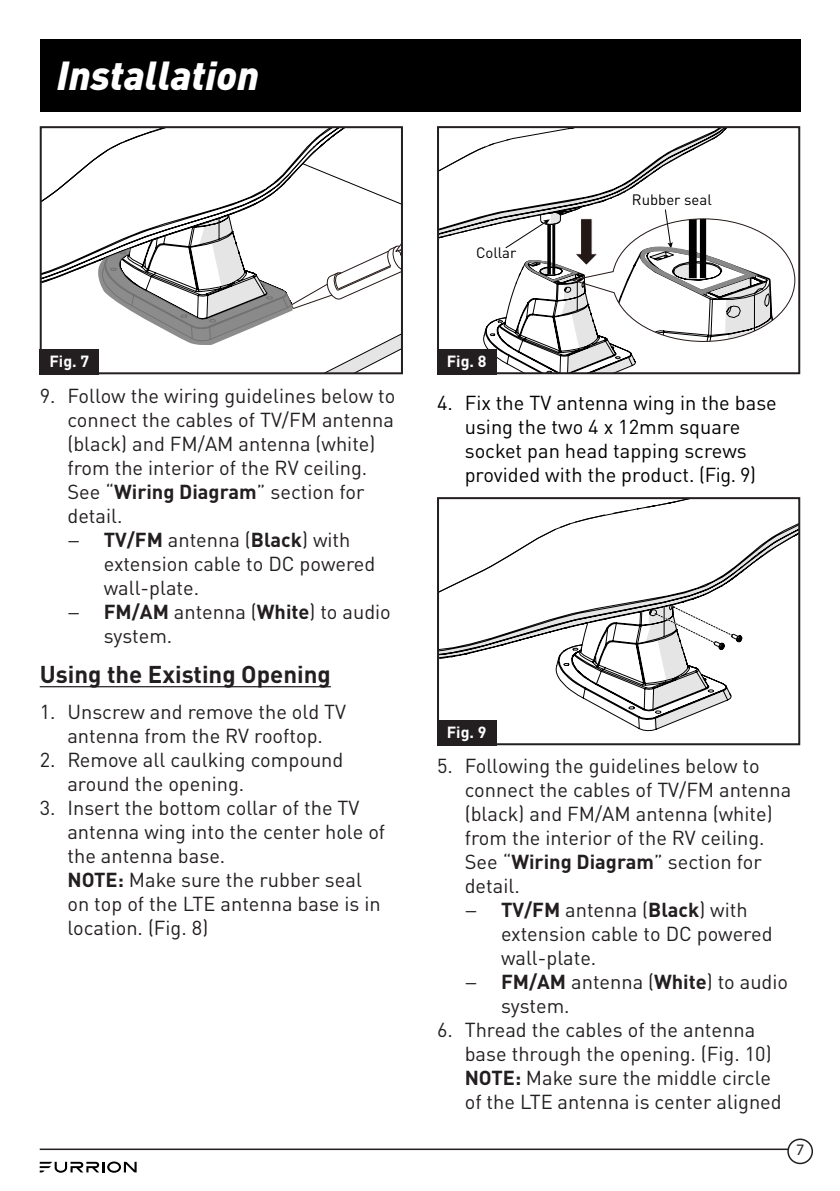
<style>
.page{position:relative;width:840px;height:1191px;background:#fff}
.page>*{position:absolute;margin:0;border:0;box-sizing:border-box;transform-origin:0 0}
.Body_-_Heading_notoc{font:italic 900 40px "DIN";color:#fff}
.Body_-_Subtitle{font:700 24px "DIN Pro";color:#231f20}
.t1{font:20px/24px "DIN Pro";color:#231f20}
.t2{font:20px/24px "DIN Pro";color:#000;text-align:center}
.Body-normal{font:700 16px "DIN";color:#fff}
.t3{font:16px "Myriad Pro";color:#231f20}
.t4{font:15px "DIN Pro";color:#000}
.s1{font-weight:700}
.s2{font-family:"Myriad Pro"}
</style>
<div class="page">
<hr style="left:40px;top:1148px;width:759px;height:2px;background:#231f20">
<svg style="left:40px;top:1161px;width:96px;height:11px"></svg>
<div style="left:787px;top:1139px;width:24px;height:24px;background:#fff;border-radius:50%"></div>
<div style="left:786px;top:1138px;width:26px;height:26px;border:2px solid #231f20;border-radius:50%"></div>
<div style="left:40px;top:40px;width:759px;height:72px;background:#000"></div>
<hr style="left:40px;top:686px;width:291px;height:1px;background:#231f20">
<svg style="left:41px;top:39px;width:361px;height:332px"></svg>
<div style="left:40px;top:126px;width:363px;height:248px;border:2px solid #231f20"></div>
<div style="left:40px;top:349px;width:59px;height:25px;background:#231f20"></div>
<svg style="left:440px;top:129px;width:355px;height:242px"></svg>
<div style="left:437px;top:126px;width:362px;height:248px;border:2px solid #231f20"></div>
<div style="left:437px;top:349px;width:59px;height:25px;background:#231f20"></div>
<svg style="left:556px;top:367px;width:177px;height:379px"></svg>
<svg style="left:440px;top:500px;width:356px;height:159px"></svg>
<svg style="left:555px;top:556px;width:187px;height:174px"></svg>
<div style="left:437px;top:497px;width:362px;height:248px;border:2px solid #231f20"></div>
<div style="left:437px;top:719px;width:59px;height:26px;background:#231f20"></div>
<p class="Body_-_Heading_notoc" style="left:57px;top:49px;width:204px">Installation</p>
<p class="Body-normal" style="left:49px;top:351px;width:41px">Fig. 7</p>
<p class="t1" style="left:67px;top:383px;width:329px;text-indent:-28px">9. Follow the wiring guidelines below to connect the cables of TV/FM antenna (black) and FM/AM antenna (white) from the interior of the RV ceiling.<br>See “<span class="s1">Wiring Diagram</span>” section for detail.</p>
<p class="t1" style="left:104px;top:527px;width:273px;text-indent:-36px"><span class="s2">−</span> <span class="s1">TV/FM</span> antenna (<span class="s1">Black</span>) with extension cable to DC powered wall-plate.</p>
<p class="t1" style="left:104px;top:599px;width:288px;text-indent:-36px"><span class="s2">−</span> <span class="s1">FM/AM</span> antenna (<span class="s1">White</span>) to audio system.</p>
<p class="Body_-_Subtitle" style="left:40px;top:658px;width:292px">Using the Existing Opening</p>
<p class="t1" style="left:40px;top:698px;width:308px;text-align:center">1. Unscrew and remove the old TV antenna from the RV rooftop.</p>
<p class="t1" style="left:67px;top:746px;width:277px;text-indent:-28px">2. Remove all caulking compound around the opening.</p>
<p class="t1" style="left:67px;top:794px;width:319px;text-indent:-28px">3. Insert the bottom collar of the TV antenna wing into the center hole of the antenna base.<br><span class="s1">NOTE:</span> Make sure the rubber seal on top of the LTE antenna base is in location. (Fig. 8)</p>
<p class="t4" style="left:476px;top:242px;width:42px">Collar</p>
<p class="t4" style="left:631px;top:190px;width:81px">Rubber seal</p>
<p class="Body-normal" style="left:446px;top:351px;width:41px">Fig. 8</p>
<p class="t2" style="left:437px;top:389px;width:341px">4. Fix the TV antenna wing in the base using the two 4 x 12mm square<br>socket pan head tapping screws provided with the product. (Fig. 9)</p>
<p class="Body-normal" style="left:446px;top:722px;width:41px">Fig. 9</p>
<p class="t1" style="left:464px;top:752px;width:328px;text-indent:-28px">5. Following the guidelines below to connect the cables of TV/FM antenna (black) and FM/AM antenna (white) from the interior of the RV ceiling.<br>See “<span class="s1">Wiring Diagram</span>” section for detail.</p>
<p class="t1" style="left:501px;top:896px;width:273px;text-indent:-36px"><span class="s2">−</span> <span class="s1">TV/FM</span> antenna (<span class="s1">Black</span>) with extension cable to DC powered wall-plate.</p>
<p class="t1" style="left:501px;top:968px;width:288px;text-indent:-36px"><span class="s2">−</span> <span class="s1">FM/AM</span> antenna (<span class="s1">White</span>) to audio system.</p>
<p class="t1" style="left:464px;top:1016px;width:318px;text-indent:-28px">6. Thread the cables of the antenna base through the opening. (Fig. 10)<br><span class="s1">NOTE:</span> Make sure the middle circle of the LTE antenna is center aligned</p>
<p class="t3" style="left:795px;top:1140px;width:10px">7</p>
</div>
